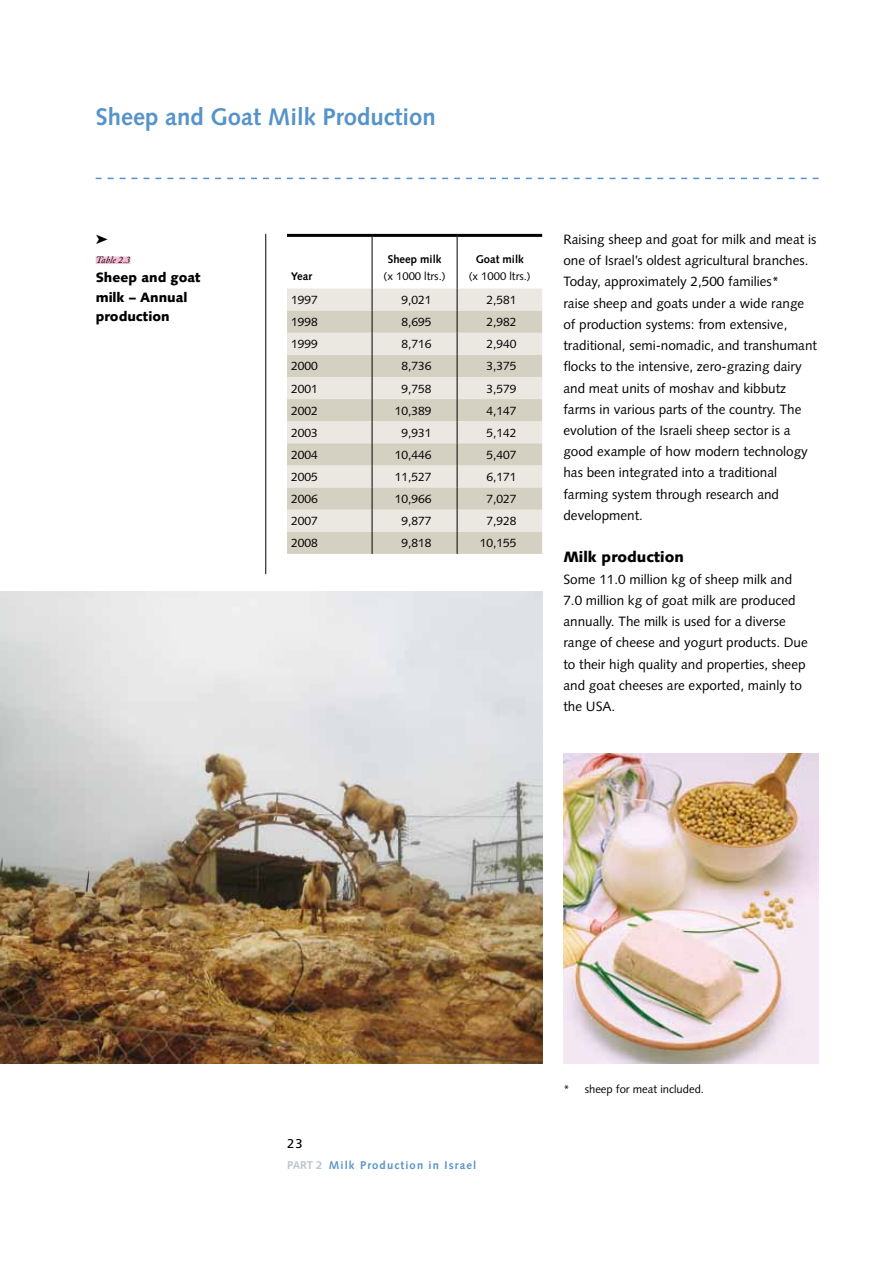
<style>
.page{position:relative;width:893px;height:1263px;background:#fff}
.page>*{position:absolute;margin:0;border:0;box-sizing:border-box;transform-origin:0 0}
.t1{font:700 24px "Syntax";color:#5693c9}
.t2{font:900 15px "Syntax";color:#000}
.t3{font:13.5px/21.1px "Syntax";color:#000}
.t4{font:900 13.5px/19.2px "Syntax";color:#000}
.t5{font:12.75px "Frutiger";color:#000}
.t6{font:12px "Syntax";color:#000}
.t7{font:11.25px "Syntax";color:#000}
.t8{font:700 11.25px "Syntax";letter-spacing:.1em;color:#5693c9}
.t9{font:700 11.25px "Syntax";color:#000}
.t10{font:italic 9.75px "Adobe Caslon Pro";letter-spacing:-.005em;color:#000}
.s1{color:#bec2cf}
</style>
<div class="page">
<div style="left:96px;top:256px;width:34px;height:8px;background:#f6bfd6"></div>
<div style="left:287px;top:289px;width:255px;height:22px;background:#eae8e0"></div>
<svg style="left:287px;top:311px;width:255px;height:243px;background:#dddacf"></svg>
<hr style="left:287px;top:234px;width:85px;height:3px;background:#000">
<hr style="left:372px;top:234px;width:85px;height:3px;background:#000">
<hr style="left:457px;top:234px;width:85px;height:3px;background:#000">
<hr style="left:372px;top:237px;width:1px;height:52px;background:#000">
<hr style="left:457px;top:237px;width:1px;height:52px;background:#000">
<svg style="left:372px;top:289px;width:1px;height:265px"></svg>
<svg style="left:457px;top:289px;width:1px;height:265px"></svg>
<svg style="left:96px;top:178px;width:723px;height:1px"></svg>
<hr style="left:265px;top:234px;width:1px;height:340px;background:#000">
<img style="left:0;top:591px;width:542px;height:472px">
<img style="left:563px;top:753px;width:256px;height:310px">
<h1 class="t1" style="left:96px;top:102px;width:342px">Sheep and Goat Milk Production</h1>
<p class="t9" style="left:388px;top:253px;width:55px">Sheep milk</p>
<p class="t7" style="left:384px;top:269px;width:63px">(x 1000 ltrs.)</p>
<p class="t9" style="left:476px;top:253px;width:50px">Goat milk</p>
<p class="t7" style="left:469px;top:269px;width:63px">(x 1000 ltrs.)</p>
<p class="t10" style="left:96px;top:254px;width:36px">Table 2.3</p>
<p class="t4" style="left:96px;top:268px;width:107px">Sheep and goat milk – Annual production</p>
<p class="t9" style="left:291px;top:270px;width:23px">Year</p>
<p class="t6" style="left:291px;top:293px;width:28px">1997</p>
<p class="t6" style="left:402px;top:293px;width:32px">9,021</p>
<p class="t6" style="left:487px;top:293px;width:32px">2,581</p>
<p class="t6" style="left:291px;top:315px;width:28px">1998</p>
<p class="t6" style="left:402px;top:315px;width:32px">8,695</p>
<p class="t6" style="left:487px;top:315px;width:32px">2,982</p>
<p class="t6" style="left:291px;top:337px;width:28px">1999</p>
<p class="t6" style="left:402px;top:337px;width:32px">8,716</p>
<p class="t6" style="left:487px;top:337px;width:32px">2,940</p>
<p class="t6" style="left:291px;top:359px;width:28px">2000</p>
<p class="t6" style="left:402px;top:359px;width:32px">8,736</p>
<p class="t6" style="left:487px;top:359px;width:32px">3,375</p>
<p class="t6" style="left:291px;top:381px;width:28px">2001</p>
<p class="t6" style="left:402px;top:381px;width:32px">9,758</p>
<p class="t6" style="left:487px;top:381px;width:32px">3,579</p>
<p class="t6" style="left:291px;top:403px;width:28px">2002</p>
<p class="t6" style="left:395px;top:403px;width:38px">10,389</p>
<p class="t6" style="left:487px;top:403px;width:32px">4,147</p>
<p class="t6" style="left:291px;top:426px;width:28px">2003</p>
<p class="t6" style="left:402px;top:426px;width:32px">9,931</p>
<p class="t6" style="left:487px;top:426px;width:32px">5,142</p>
<p class="t6" style="left:291px;top:448px;width:28px">2004</p>
<p class="t6" style="left:395px;top:448px;width:38px">10,446</p>
<p class="t6" style="left:487px;top:448px;width:32px">5,407</p>
<p class="t6" style="left:291px;top:470px;width:28px">2005</p>
<p class="t6" style="left:395px;top:470px;width:38px">11,527</p>
<p class="t6" style="left:487px;top:470px;width:32px">6,171</p>
<p class="t6" style="left:291px;top:492px;width:28px">2006</p>
<p class="t6" style="left:395px;top:492px;width:38px">10,966</p>
<p class="t6" style="left:487px;top:492px;width:32px">7,027</p>
<p class="t6" style="left:291px;top:514px;width:28px">2007</p>
<p class="t6" style="left:402px;top:514px;width:32px">9,877</p>
<p class="t6" style="left:487px;top:514px;width:32px">7,928</p>
<p class="t6" style="left:291px;top:536px;width:28px">2008</p>
<p class="t6" style="left:402px;top:536px;width:32px">9,818</p>
<p class="t6" style="left:480px;top:536px;width:38px">10,155</p>
<p class="t3" style="left:563px;top:229px;width:255px">Raising sheep and goat for milk and meat is one of Israel’s oldest agricultural branches.<br>Today, approximately 2,500 families*<br>raise sheep and goats under a wide range of production systems: from extensive, traditional, semi-nomadic, and transhumant flocks to the intensive, zero-grazing dairy and meat units of moshav and kibbutz farms in various parts of the country. The evolution of the Israeli sheep sector is a good example of how modern technology has been integrated into a traditional farming system through research and development.</p>
<p class="t2" style="left:563px;top:548px;width:122px">Milk production</p>
<p class="t3" style="left:563px;top:568px;width:246px">Some 11.0 million kg of sheep milk and 7.0 million kg of goat milk are produced annually. The milk is used for a diverse range of cheese and yogurt products. Due to their high quality and properties, sheep and goat cheeses are exported, mainly to the USA.</p>
<p class="t5" style="left:287px;top:1136px;width:17px">23</p>
<p class="t8" style="left:287px;top:1159px;width:191px"><span class="s1">PART 2</span> Milk Production in Israel</p>
<p class="t7" style="left:563px;top:1082px;width:142px">* sheep for meat included.</p>
</div>
